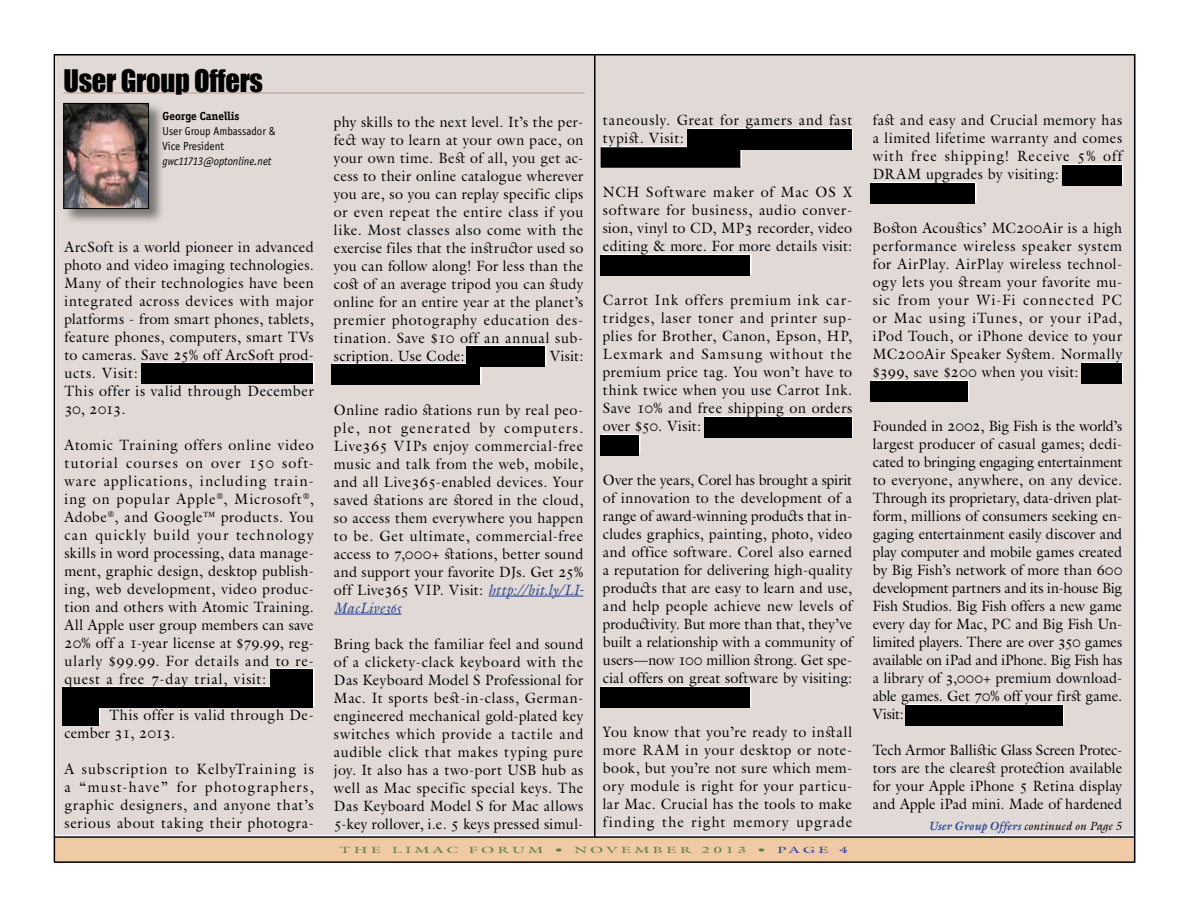
<style>
.page{position:relative;width:1188px;height:918px;background:#fff}
.page>*{position:absolute;margin:0;border:0;box-sizing:border-box;transform-origin:0 0}
.t1{font:28.5px "Impact";letter-spacing:-.01em;color:#000}
.t2{font:15px/18px "Galliard Pro";letter-spacing:.035em;color:#000;text-align:justify;scale:.95 1}
.t3{font:15px/18px "Galliard Pro";letter-spacing:.055em;color:#000;scale:.95 1}
.t4{font:12px/15px "Officina Sans";color:#000;scale:.94 1}
.t5{font:italic 12px "Galliard Pro";letter-spacing:.015em;color:#000;scale:.95 1}
.t6{font:italic 12px "Officina Sans";color:#000;scale:.94 1}
.t7{font:700 12px "Officina Serif";color:#000}
.t8{font:9px "Galliard Pro";letter-spacing:.2em;color:#5c7c42;scale:1.75 1}
.s1{font-style:italic;color:#25408f}
.s2{color:#25408f}
.s3{font-weight:700;color:#25408f}
</style>
<div class="page">
<div style="left:54px;top:838px;width:1080px;height:25px;background:#efcaa4"></div>
<div style="left:57px;top:54px;width:1079px;height:781px;background:#e1d9d6"></div>
<hr style="left:63px;top:92px;width:522px;height:2px;background:#b5a197">
<div style="left:63px;top:103px;width:102px;height:122px;background:#000;opacity:.45"></div>
<img style="left:65px;top:105px;width:82px;height:102px">
<div style="left:63px;top:103px;width:86px;height:106px;border:1px solid #000"></div>
<hr style="left:489px;top:596px;width:94px;height:1px;background:#25408f">
<hr style="left:334px;top:614px;width:68px;height:1px;background:#25408f">
<hr style="left:594px;top:55px;width:2px;height:782px;background:#000">
<hr style="left:54px;top:836px;width:1080px;height:2px;background:#000">
<div style="left:142px;top:364px;width:171px;height:20px;background:#000"></div>
<div style="left:271px;top:670px;width:42px;height:20px;background:#000"></div>
<div style="left:62px;top:688px;width:251px;height:20px;background:#000"></div>
<div style="left:62px;top:706px;width:37px;height:20px;background:#000"></div>
<div style="left:466px;top:346px;width:79px;height:21px;background:#000"></div>
<div style="left:332px;top:365px;width:148px;height:20px;background:#000"></div>
<div style="left:687px;top:129px;width:165px;height:21px;background:#000"></div>
<div style="left:601px;top:147px;width:139px;height:21px;background:#000"></div>
<div style="left:601px;top:255px;width:149px;height:21px;background:#000"></div>
<div style="left:704px;top:417px;width:148px;height:21px;background:#000"></div>
<div style="left:601px;top:435px;width:38px;height:21px;background:#000"></div>
<div style="left:601px;top:687px;width:149px;height:21px;background:#000"></div>
<div style="left:1062px;top:165px;width:59px;height:21px;background:#000"></div>
<div style="left:871px;top:183px;width:104px;height:21px;background:#000"></div>
<div style="left:1081px;top:363px;width:41px;height:21px;background:#000"></div>
<div style="left:871px;top:381px;width:97px;height:21px;background:#000"></div>
<div style="left:905px;top:705px;width:158px;height:21px;background:#000"></div>
<h1 class="t1" style="left:63px;top:59px;width:201px">User Group Offers</h1>
<p class="t7" style="left:163px;top:109px;width:79px">George Canellis</p>
<p class="t4" style="left:163px;top:124px;width:122px">User Group Ambassador &amp;<br>Vice President</p>
<p class="t6" style="left:163px;top:155px;width:117px">gwc11713@optonline.net</p>
<p class="t2" style="left:64px;top:237px;width:264px;text-align:left">ArcSoft is a world pioneer in advanced photo and video imaging technologies.<br>Many of their technologies have been integrated across devices with major platforms - from smart phones, tablets, feature phones, computers, smart TVs to cameras. Save 25% off ArcSoft prod&shy;ucts. Visit:<br>This offer is valid through December<br>30, 2013.</p>
<p class="t2" style="left:64px;top:435px;width:264px">Atomic Training offers online video tutorial courses on over 150 soft&shy;ware applications, including train&shy;ing on popular Apple<sup>®</sup>, Microsoft<sup>®</sup>, Adobe<sup>®</sup>, and Google™ products. You can quickly build your technology skills in word processing, data manage&shy;ment, graphic design, desktop publish&shy;ing, web development, video produc&shy;tion and others with Atomic Training.<br>All Apple user group members can save 20% off a 1-year license at $79.99, reg&shy;ularly $99.99. For details and to re&shy;quest a free 7-day trial, visit:</p>
<p class="t2" style="left:64px;top:705px;width:264px;text-indent:45px">This offer is valid through De&shy;cember 31, 2013.</p>
<p class="t2" style="left:64px;top:759px;width:264px">A subscription to KelbyTraining is a “must-have” for photographers, graphic designers, and anyone that’s serious about taking their photogra-</p>
<p class="t2" style="left:334px;top:112px;width:264px">phy skills to the next level. It’s the per&shy;fect way to learn at your own pace, on your own time. Best of all, you get ac&shy;cess to their online catalogue wherever you are, so you can replay specific clips or even repeat the entire class if you like. Most classes also come with the exercise files that the instructor used so you can follow along! For less than the cost of an average tripod you can study online for an entire year at the planet’s premier photography education des&shy;tination. Save $10 off an annual sub&shy;scription. Use Code:</p>
<p class="t2" style="left:550px;top:346px;width:37px">Visit:</p>
<p class="t2" style="left:334px;top:400px;width:265px">Online radio stations run by real peo&shy;ple, not generated by computers.<br>Live365 VIPs enjoy commercial-free music and talk from the web, mobile, and all Live365-enabled devices. Your saved stations are stored in the cloud, so access them everywhere you happen to be. Get ultimate, commercial-free access to 7,000+ stations, better sound and support your favorite DJs. Get 25% off Live365 VIP. Visit: <span class="s1">http://bit.ly/LI-MacLive365</span></p>
<p class="t2" style="left:334px;top:634px;width:264px">Bring back the familiar feel and sound of a clickety-clack keyboard with the Das Keyboard Model S Professional for Mac. It sports best-in-class, German&shy;engineered mechanical gold-plated key switches which provide a tactile and audible click that makes typing pure joy. It also has a two-port USB hub as well as Mac specific special keys. The Das Keyboard Model S for Mac allows 5-key rollover, i.e. 5 keys pressed simul-</p>
<p class="t3" style="left:603px;top:111px;width:264px">taneously. Great for gamers and fast typist. Visit:</p>
<p class="t2" style="left:603px;top:183px;width:264px">NCH Software maker of Mac OS X software for business, audio conver&shy;sion, vinyl to CD, MP3 recorder, video editing &amp; more. For more details visit:</p>
<p class="t2" style="left:603px;top:291px;width:264px">Carrot Ink offers premium ink car&shy;tridges, laser toner and printer sup&shy;plies for Brother, Canon, Epson, HP, Lexmark and Samsung without the premium price tag. You won’t have to think twice when you use Carrot Ink.<br>Save 10% and free shipping on orders over $50. Visit:</p>
<p class="t2" style="left:603px;top:471px;width:264px">Over the years, Corel has brought a spirit of innovation to the development of a range of award-winning products that in&shy;cludes graphics, painting, photo, video and office software. Corel also earned a reputation for delivering high-quality products that are easy to learn and use, and help people achieve new levels of productivity. But more than that, they’ve built a relationship with a community of users—now 100 million strong. Get spe&shy;cial offers on great software by visiting:</p>
<p class="t2" style="left:603px;top:723px;width:264px">You know that you’re ready to install more RAM in your desktop or note&shy;book, but you’re not sure which mem&shy;ory module is right for your particu&shy;lar Mac. Crucial has the tools to make finding the right memory upgrade</p>
<p class="t8" style="left:340px;top:844px;width:292px">THE LIMAC FORUM • NOVEMBER 2013 • <span class="s2">PAGE 4</span></p>
<p class="t2" style="left:873px;top:111px;width:264px">fast and easy and Crucial memory has a limited lifetime warranty and comes with free shipping! Receive 5% off DRAM upgrades by visiting:</p>
<p class="t2" style="left:873px;top:219px;width:264px">Boston Acoustics’ MC200Air is a high performance wireless speaker system for AirPlay. AirPlay wireless technol&shy;ogy lets you stream your favorite mu&shy;sic from your Wi-Fi connected PC or Mac using iTunes, or your iPad, iPod Touch, or iPhone device to your MC200Air Speaker System. Normally $399, save $200 when you visit:</p>
<p class="t2" style="left:873px;top:417px;width:264px">Founded in 2002, Big Fish is the world’s largest producer of casual games; dedi&shy;cated to bringing engaging entertainment to everyone, anywhere, on any device.<br>Through its proprietary, data-driven plat&shy;form, millions of consumers seeking en&shy;gaging entertainment easily discover and play computer and mobile games created by Big Fish’s network of more than 600 development partners and its in-house Big Fish Studios. Big Fish offers a new game every day for Mac, PC and Big Fish Un&shy;limited players. There are over 350 games available on iPad and iPhone. Big Fish has a library of 3,000+ premium download&shy;able games. Get 70% off your first game.<br>Visit:</p>
<p class="t2" style="left:873px;top:741px;width:264px">Tech Armor Ballistic Glass Screen Protec&shy;tors are the clearest protection available for your Apple iPhone 5 Retina display and Apple iPad mini. Made of hardened</p>
<p class="t5" style="left:928px;top:818px;width:203px"><span class="s3">User Group Offers</span> continued on Page 5</p>
</div>
